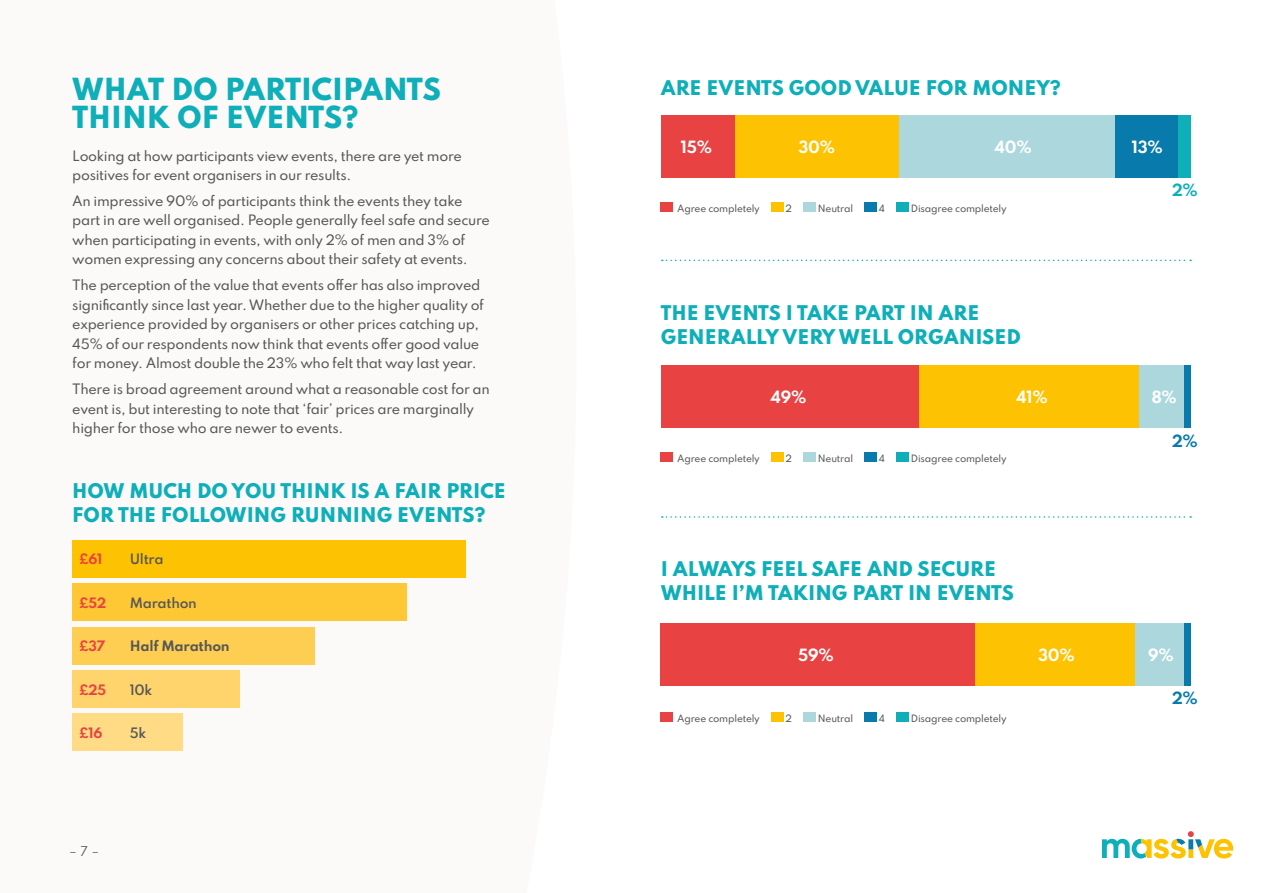
<style>
.page{position:relative;width:1263px;height:893px;background:#fff}
.page>*{position:absolute;margin:0;border:0;box-sizing:border-box;transform-origin:0 0}
.t1{font:800 27px/28.5px "Spartan";color:#0fafb9}
.t2{font:800 18px/24px "Spartan";color:#0fafb9}
.t3{font:700 15px "Spartan";letter-spacing:-.02em;color:#fff}
.t4{font:700 15px "Spartan";color:#087bac}
.t5{font:700 15px "Spartan";color:#0fafb9}
.t6{font:500 12.75px/19.5px "Spartan";letter-spacing:-.025em;color:#575756}
.t7{font:600 12.75px "Spartan";letter-spacing:-.02em;color:#575756}
.t8{font:700 12.75px "Spartan";letter-spacing:-.02em;color:#e84242}
.t9{font:700 12.75px "Spartan";letter-spacing:-.02em;color:#575756}
.t10{font:12px "Spartan";color:#575756}
.t11{font:500 9px "Spartan";letter-spacing:-.02em;color:#575756}
</style>
<div class="page">
<svg style="left:1102px;top:831px;width:131px;height:27px"></svg>
<div style="left:661px;top:202px;width:12px;height:10px;background:#e84242"></div>
<div style="left:771px;top:202px;width:12px;height:10px;background:#fdc201"></div>
<div style="left:803px;top:202px;width:13px;height:10px;background:#acd8dd"></div>
<div style="left:864px;top:202px;width:13px;height:10px;background:#087bac"></div>
<div style="left:897px;top:202px;width:12px;height:10px;background:#0fafb9"></div>
<div style="left:661px;top:452px;width:12px;height:10px;background:#e84242"></div>
<div style="left:771px;top:452px;width:12px;height:10px;background:#fdc201"></div>
<div style="left:803px;top:452px;width:13px;height:10px;background:#acd8dd"></div>
<div style="left:864px;top:452px;width:13px;height:10px;background:#087bac"></div>
<div style="left:897px;top:452px;width:12px;height:10px;background:#0fafb9"></div>
<div style="left:661px;top:712px;width:12px;height:10px;background:#e84242"></div>
<div style="left:771px;top:712px;width:12px;height:10px;background:#fdc201"></div>
<div style="left:803px;top:712px;width:13px;height:10px;background:#acd8dd"></div>
<div style="left:864px;top:712px;width:13px;height:10px;background:#087bac"></div>
<div style="left:897px;top:712px;width:12px;height:10px;background:#0fafb9"></div>
<div style="left:661px;top:115px;width:74px;height:63px;background:#e84242"></div>
<div style="left:661px;top:365px;width:258px;height:63px;background:#e84242"></div>
<div style="left:661px;top:623px;width:314px;height:63px;background:#e84242"></div>
<div style="left:735px;top:115px;width:164px;height:63px;background:#fdc201"></div>
<div style="left:919px;top:365px;width:220px;height:63px;background:#fdc201"></div>
<div style="left:975px;top:623px;width:160px;height:63px;background:#fdc201"></div>
<div style="left:899px;top:115px;width:216px;height:63px;background:#acd8dd"></div>
<div style="left:1139px;top:365px;width:46px;height:63px;background:#acd8dd"></div>
<div style="left:1135px;top:623px;width:50px;height:63px;background:#acd8dd"></div>
<div style="left:1115px;top:115px;width:63px;height:63px;background:#087bac"></div>
<div style="left:1185px;top:365px;width:6px;height:63px;background:#087bac"></div>
<div style="left:1185px;top:623px;width:6px;height:63px;background:#087bac"></div>
<div style="left:1178px;top:115px;width:13px;height:63px;background:#0fafb9"></div>
<div style="left:72px;top:540px;width:394px;height:37px;background:#fdc201"></div>
<div style="left:72px;top:584px;width:335px;height:37px;background:#fdc834"></div>
<div style="left:72px;top:627px;width:243px;height:37px;background:#fece52"></div>
<div style="left:72px;top:670px;width:168px;height:38px;background:#ffd46c"></div>
<div style="left:72px;top:714px;width:111px;height:37px;background:#ffdb85"></div>
<svg style="left:662px;top:260px;width:529px;height:1px"></svg>
<svg style="left:662px;top:516px;width:529px;height:2px"></svg>
<h1 class="t1" style="left:72px;top:74px;width:370px">WHAT DO PARTICIPANTS<br>THINK OF EVENTS?</h1>
<p class="t6" style="left:72px;top:145px;width:391px">Looking at how participants view events, there are yet more positives for event organisers in our results.</p>
<p class="t6" style="left:72px;top:191px;width:419px">An impressive 90% of participants think the events they take part in are well organised. People generally feel safe and secure when participating in events, with only 2% of men and 3% of women expressing any concerns about their safety at events.</p>
<p class="t6" style="left:72px;top:275px;width:413px">The perception of the value that events offer has also improved significantly since last year. Whether due to the higher quality of experience provided by organisers or other prices catching up, 45% of our respondents now think that events offer good value for money. Almost double the 23% who felt that way last year.</p>
<p class="t6" style="left:72px;top:379px;width:419px">There is broad agreement around what a reasonable cost for an event is, but interesting to note that ‘fair’ prices are marginally higher for those who are newer to events.</p>
<h2 class="t2" style="left:72px;top:478px;width:435px">HOW MUCH DO YOU THINK IS A FAIR PRICE<br>FOR THE FOLLOWING RUNNING EVENTS?</h2>
<p class="t8" style="left:79px;top:549px;width:25px">£61</p>
<p class="t7" style="left:130px;top:549px;width:35px">Ultra</p>
<p class="t8" style="left:79px;top:593px;width:29px">£52</p>
<p class="t7" style="left:130px;top:593px;width:69px">Marathon</p>
<p class="t8" style="left:79px;top:637px;width:28px">£37</p>
<p class="t9" style="left:130px;top:637px;width:102px">Half Marathon</p>
<p class="t8" style="left:79px;top:680px;width:29px">£25</p>
<p class="t7" style="left:130px;top:680px;width:24px">10k</p>
<p class="t8" style="left:79px;top:724px;width:25px">£16</p>
<p class="t7" style="left:130px;top:724px;width:18px">5k</p>
<p class="t10" style="left:69px;top:842px;width:32px">– 7 –</p>
<h2 class="t2" style="left:661px;top:75px;width:401px">ARE EVENTS GOOD VALUE FOR MONEY?</h2>
<p class="t3" style="left:681px;top:136px;width:33px">15%</p>
<p class="t3" style="left:798px;top:136px;width:38px">30%</p>
<p class="t3" style="left:994px;top:136px;width:39px">40%</p>
<p class="t11" style="left:677px;top:201px;width:84px">Agree completely</p>
<p class="t11" style="left:786px;top:201px;width:8px">2</p>
<p class="t11" style="left:818px;top:201px;width:37px">Neutral</p>
<p class="t11" style="left:879px;top:201px;width:8px">4</p>
<p class="t11" style="left:911px;top:201px;width:97px">Disagree completely</p>
<h2 class="t2" style="left:661px;top:300px;width:362px">THE EVENTS I TAKE PART IN ARE<br>GENERALLY VERY WELL ORGANISED</h2>
<p class="t3" style="left:770px;top:386px;width:37px">49%</p>
<p class="t3" style="left:1016px;top:386px;width:33px">41%</p>
<p class="t11" style="left:677px;top:451px;width:84px">Agree completely</p>
<p class="t11" style="left:786px;top:451px;width:8px">2</p>
<p class="t11" style="left:818px;top:451px;width:37px">Neutral</p>
<p class="t11" style="left:879px;top:451px;width:8px">4</p>
<p class="t11" style="left:911px;top:451px;width:97px">Disagree completely</p>
<h2 class="t2" style="left:661px;top:556px;width:355px">I ALWAYS FEEL SAFE AND SECURE<br>WHILE I’M TAKING PART IN EVENTS</h2>
<p class="t3" style="left:798px;top:644px;width:37px">59%</p>
<p class="t11" style="left:677px;top:712px;width:84px">Agree completely</p>
<p class="t11" style="left:786px;top:712px;width:8px">2</p>
<p class="t11" style="left:818px;top:712px;width:37px">Neutral</p>
<p class="t11" style="left:879px;top:712px;width:8px">4</p>
<p class="t11" style="left:911px;top:712px;width:97px">Disagree completely</p>
<p class="t3" style="left:1038px;top:644px;width:38px">30%</p>
<p class="t3" style="left:1132px;top:136px;width:33px">13%</p>
<p class="t5" style="left:1172px;top:178px;width:27px">2%</p>
<p class="t3" style="left:1151px;top:386px;width:27px">8%</p>
<p class="t4" style="left:1172px;top:429px;width:27px">2%</p>
<p class="t3" style="left:1148px;top:644px;width:27px">9%</p>
<p class="t4" style="left:1172px;top:687px;width:27px">2%</p>
</div>
